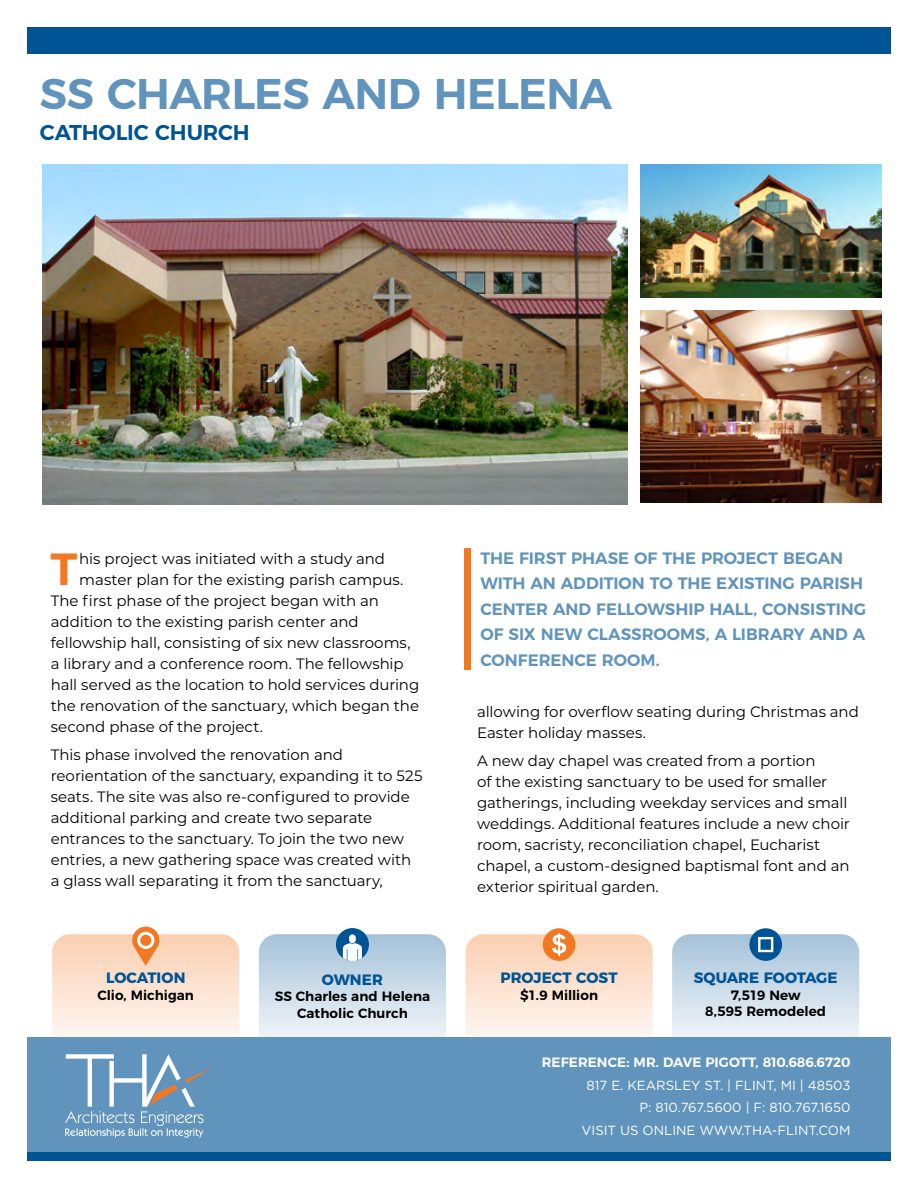
<style>
.page{position:relative;width:918px;height:1188px;background:#fff}
.page>*{position:absolute;margin:0;border:0;box-sizing:border-box;transform-origin:0 0}
.t1{font:600 45px "Montserrat";color:#f47721}
.t2{font:600 42.9px "Montserrat";letter-spacing:-.015em;color:#6094bc}
.t3{font:600 21.45px "Montserrat";letter-spacing:-.005em;color:#005496}
.t4{font:600 16.5px/25.5px "Montserrat";letter-spacing:-.005em;color:#6094bc}
.t5{font:15px/21px "Montserrat";letter-spacing:-.005em;color:#000}
.t6{font:700 15px "Montserrat";color:#005496}
.t7{font:600 13.5px/16.5px "Montserrat";letter-spacing:.005em;color:#000;text-align:center}
.t8{font:600 13.5px "Montserrat";letter-spacing:.005em;color:#fff}
.t9{font:13.2px/22.5px "Gotham";color:#fff;text-align:right}
</style>
<div class="page">
<div style="left:336px;top:928px;width:33px;height:33px;background:#005496;border-radius:17px"></div>
<svg style="left:259px;top:934px;width:187px;height:103px;background:#c8d9e7"></svg>
<div style="left:349px;top:934px;width:7px;height:9px;background:#fff;border-radius:3px"></div>
<div style="left:543px;top:928px;width:32px;height:33px;background:#f47721;border-radius:50%"></div>
<svg style="left:465px;top:933px;width:188px;height:104px;background:#fce0cd"></svg>
<svg style="left:672px;top:934px;width:187px;height:103px;background:#cbdce9"></svg>
<div style="left:749px;top:928px;width:33px;height:33px;background:#005496;border-radius:50%"></div>
<div style="left:758px;top:937px;width:15px;height:15px;border:2px solid #fff"></div>
<div style="left:27px;top:1037px;width:864px;height:124px;background:#6094bc"></div>
<img style="left:42px;top:165px;width:585px;height:339px">
<div style="left:27px;top:1152px;width:864px;height:9px;background:#005496"></div>
<div style="left:27px;top:27px;width:864px;height:26px;background:#005496"></div>
<svg style="left:52px;top:927px;width:187px;height:211px"></svg>
<img style="left:640px;top:165px;width:241px;height:133px">
<img style="left:640px;top:311px;width:241px;height:191px">
<div style="left:465px;top:548px;width:6px;height:121px;background:#f47721"></div>
<h2 class="t2" style="left:40px;top:59px;width:574px">SS CHARLES AND HELENA</h2>
<h3 class="t3" style="left:40px;top:115px;width:211px">CATHOLIC CHURCH</h3>
<h1 class="t1" style="left:50px;top:532px;width:29px">T</h1>
<p class="t5" style="left:79px;top:548px;width:307px">his project was initiated with a study and</p>
<p class="t5" style="left:79px;top:569px;width:326px">master plan for the existing parish campus.</p>
<p class="t5" style="left:51px;top:590px;width:330px">The first phase of the project began with an</p>
<p class="t5" style="left:51px;top:611px;width:310px">addition to the existing parish center and</p>
<p class="t5" style="left:51px;top:632px;width:361px">fellowship hall, consisting of six new classrooms,</p>
<p class="t5" style="left:51px;top:653px;width:354px">a library and a conference room. The fellowship</p>
<p class="t5" style="left:51px;top:674px;width:370px">hall served as the location to hold services during</p>
<p class="t5" style="left:51px;top:695px;width:370px">the renovation of the sanctuary, which began the</p>
<p class="t5" style="left:51px;top:716px;width:214px">second phase of the project.</p>
<p class="t5" style="left:51px;top:743px;width:373px">This phase involved the renovation and reorientation of the sanctuary, expanding it to 525 seats. The site was also re-configured to provide additional parking and create two separate entrances to the sanctuary. To join the two new entries, a new gathering space was created with a glass wall separating it from the sanctuary,</p>
<p class="t4" style="left:480px;top:544px;width:387px">THE FIRST PHASE OF THE PROJECT BEGAN WITH AN ADDITION TO THE EXISTING PARISH CENTER AND FELLOWSHIP HALL, CONSISTING OF SIX NEW CLASSROOMS, A LIBRARY AND A CONFERENCE ROOM.</p>
<p class="t5" style="left:477px;top:701px;width:383px">allowing for overflow seating during Christmas and<br>Easter holiday masses.</p>
<p class="t5" style="left:477px;top:750px;width:374px">A new day chapel was created from a portion<br>of the existing sanctuary to be used for smaller gatherings, including weekday services and small weddings. Additional features include a new choir room, sacristy, reconciliation chapel, Eucharist chapel, a custom-designed baptismal font and an exterior spiritual garden.</p>
<p class="t6" style="left:106px;top:966px;width:81px">LOCATION</p>
<p class="t7" style="left:98px;top:986px;width:98px">Clio, Michigan</p>
<p class="t6" style="left:322px;top:967px;width:63px">OWNER</p>
<p class="t7" style="left:275px;top:987px;width:157px">SS Charles and Helena<br>Catholic Church</p>
<p class="t6" style="left:501px;top:966px;width:118px">PROJECT COST</p>
<p class="t7" style="left:520px;top:986px;width:79px">$1.9 Million</p>
<p class="t6" style="left:694px;top:966px;width:145px">SQUARE FOOTAGE</p>
<p class="t7" style="left:705px;top:986px;width:123px">7,519 New<br>8,595 Remodeled</p>
<p class="t8" style="left:542px;top:1051px;width:310px">REFERENCE: MR. DAVE PIGOTT, 810.686.6720</p>
<p class="t9" style="left:582px;top:1073px;width:270px">817 E. KEARSLEY ST. | FLINT, MI | 48503<br>P: 810.767.5600 | F: 810.767.1650<br>VISIT US ONLINE WWW.THA-FLINT.COM</p>
</div>
